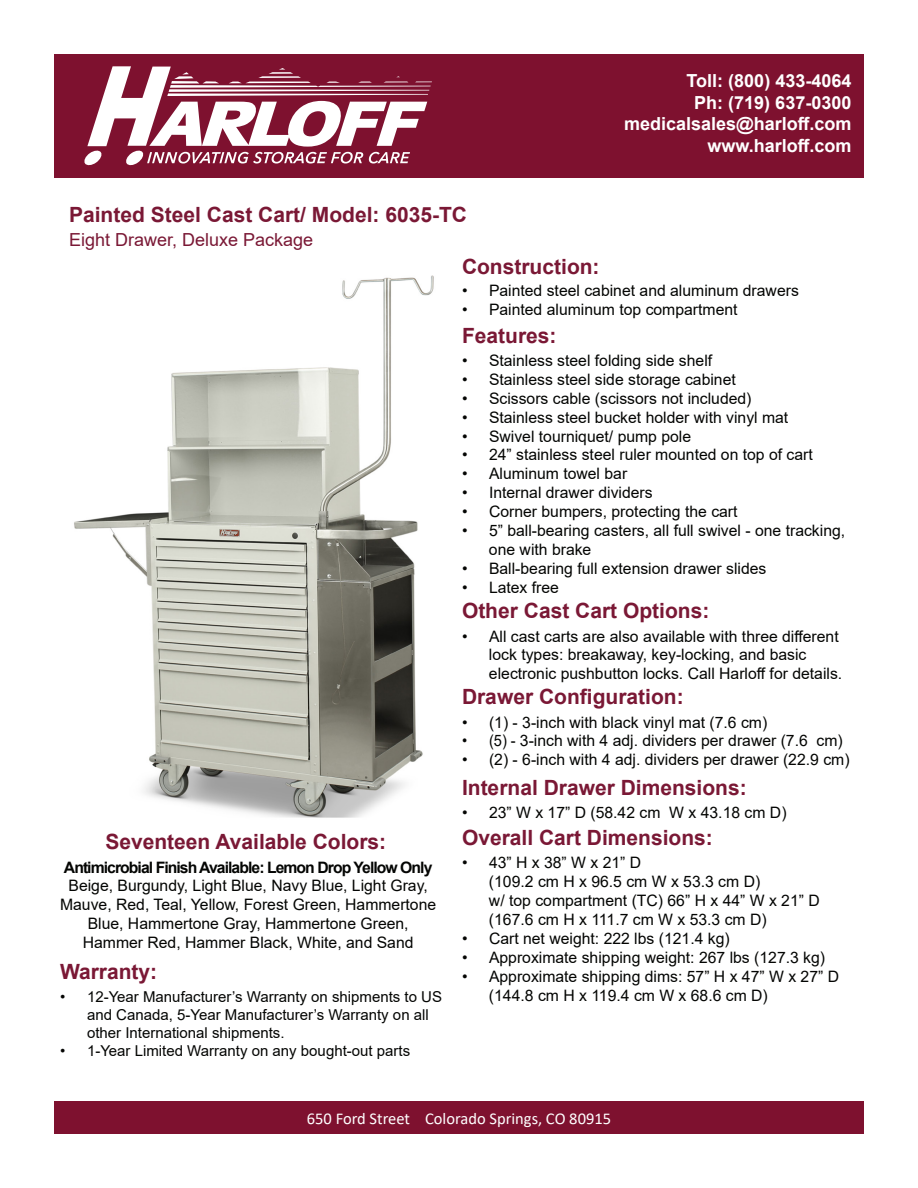
<style>
.page{position:relative;width:918px;height:1188px;background:#fff}
.page>*{position:absolute;margin:0;border:0;box-sizing:border-box;transform-origin:0 0}
.Title_Model{font:700 21px "Arial";color:#7a1835}
.Info_Box{font:700 18px/21.6px "Arial";color:#fff;text-align:right}
.Small_Description{font:18px "Arial";color:#7a1835}
.Bottom_Footer{font:16.5px "Calibri";color:#fff}
.Colors{font:15.75px/18.9px "Arial";color:#040503}
.Colors-2{font:700 15.75px "Arial";letter-spacing:-.06em;color:#040503}
.Colors-3{font:15.75px "Arial";color:#040503;scale:.93 1}
.t1{font:15px/18px "Arial";color:#040503}
</style>
<div class="page">
<div style="left:54px;top:54px;width:810px;height:123px;background:#7e112f"></div>
<svg style="left:84px;top:66px;width:348px;height:100px"></svg>
<div style="left:54px;top:1102px;width:810px;height:32px;background:#7e112f"></div>
<img style="left:74px;top:275px;width:360px;height:543px">
<p class="Info_Box" style="left:687px;top:70px;width:166px">Toll: (800) 433-4064</p>
<p class="Info_Box" style="left:694px;top:92px;width:159px">Ph: (719) 637-0300</p>
<p class="Info_Box" style="left:624px;top:113px;width:229px">medicalsales@harloff.com www.harloff.com</p>
<p class="Title_Model" style="left:69px;top:200px;width:399px">Painted Steel Cast Cart/ Model: 6035-TC</p>
<p class="Title_Model" style="left:462px;top:252px;width:139px">Construction:</p>
<p class="Colors" style="left:462px;top:281px;width:338px">• Painted steel cabinet and aluminum drawers</p>
<p class="Colors" style="left:462px;top:300px;width:277px">• Painted aluminum top compartment</p>
<p class="Title_Model" style="left:462px;top:320px;width:96px">Features:</p>
<p class="Colors" style="left:462px;top:351px;width:252px">• Stainless steel folding side shelf</p>
<p class="Colors" style="left:462px;top:370px;width:275px">• Stainless steel side storage cabinet</p>
<p class="Colors" style="left:462px;top:389px;width:291px">• Scissors cable (scissors not included)</p>
<p class="Colors" style="left:462px;top:408px;width:328px">• Stainless steel bucket holder with vinyl mat</p>
<p class="Colors" style="left:462px;top:427px;width:231px">• Swivel tourniquet/ pump pole</p>
<p class="Colors" style="left:462px;top:445px;width:352px">• 24” stainless steel ruler mounted on top of cart</p>
<p class="Colors" style="left:462px;top:464px;width:167px">• Aluminum towel bar</p>
<p class="Colors" style="left:462px;top:483px;width:192px">• Internal drawer dividers</p>
<p class="Colors" style="left:462px;top:502px;width:277px">• Corner bumpers, protecting the cart</p>
<p class="Colors" style="left:489px;top:521px;width:358px;text-indent:-27px">• 5” ball-bearing casters, all full swivel - one tracking, one with brake</p>
<p class="Colors" style="left:462px;top:559px;width:306px">• Ball-bearing full extension drawer slides</p>
<p class="Colors" style="left:462px;top:578px;width:99px">• Latex free</p>
<p class="Small_Description" style="left:69px;top:227px;width:246px">Eight Drawer, Deluxe Package</p>
<p class="Title_Model" style="left:462px;top:596px;width:249px">Other Cast Cart Options:</p>
<p class="Title_Model" style="left:105px;top:827px;width:282px">Seventeen Available Colors:</p>
<p class="Colors-2" style="left:64px;top:856px;width:370px">Antimicrobial Finish Available: Lemon Drop Yellow Only</p>
<p class="Colors" style="left:60px;top:876px;width:378px;text-align:center">Beige, Burgundy, Light Blue, Navy Blue, Light Gray, Mauve, Red, Teal, Yellow, Forest Green, Hammertone Blue, Hammertone Gray, Hammertone Green, Hammer Red, Hammer Black, White, and Sand</p>
<p class="Title_Model" style="left:60px;top:957px;width:99px">Warranty:</p>
<p class="t1" style="left:87px;top:987px;width:357px;text-indent:-27px">• 12-Year Manufacturer’s Warranty on shipments to US and Canada, 5-Year Manufacturer’s Warranty on all other International shipments.</p>
<p class="t1" style="left:60px;top:1041px;width:352px">• 1-Year Limited Warranty on any bought-out parts</p>
<p class="Colors" style="left:489px;top:626px;width:355px;text-indent:-27px">• All cast carts are also available with three different lock types: breakaway, key-locking, and basic electronic pushbutton locks. Call Harloff for details.</p>
<p class="Title_Model" style="left:462px;top:682px;width:223px">Drawer Configuration:</p>
<p class="Colors" style="left:462px;top:712px;width:307px">• (1) - 3-inch with black vinyl mat (7.6 cm)</p>
<p class="Colors-3" style="left:462px;top:730px;width:411px">• (5) - 3-inch with 4 adj. dividers per drawer (7.6 cm)</p>
<p class="Colors" style="left:462px;top:750px;width:389px">• (2) - 6-inch with 4 adj. dividers per drawer (22.9 cm)</p>
<p class="Title_Model" style="left:462px;top:773px;width:286px">Internal Drawer Dimensions:</p>
<p class="Colors" style="left:462px;top:803px;width:326px">• 23” W x 17” D (58.42 cm W x 43.18 cm D)</p>
<p class="Title_Model" style="left:462px;top:823px;width:252px">Overall Cart Dimensions:</p>
<p class="Colors" style="left:489px;top:853px;width:332px;text-indent:-27px">• 43” H x 38” W x 21” D<br>(109.2 cm H x 96.5 cm W x 53.3 cm D)<br>w/ top compartment (TC) 66” H x 44” W x 21” D (167.6 cm H x 111.7 cm W x 53.3 cm D)</p>
<p class="Colors" style="left:462px;top:929px;width:269px">• Cart net weight: 222 lbs (121.4 kg)</p>
<p class="Colors" style="left:462px;top:948px;width:365px">• Approximate shipping weight: 267 lbs (127.3 kg)</p>
<p class="Colors" style="left:489px;top:967px;width:352px;text-indent:-27px">• Approximate shipping dims: 57” H x 47” W x 27” D (144.8 cm H x 119.4 cm W x 68.6 cm D)</p>
<p class="Bottom_Footer" style="left:307px;top:1107px;width:306px">650 Ford Street Colorado Springs, CO 80915</p>
</div>
